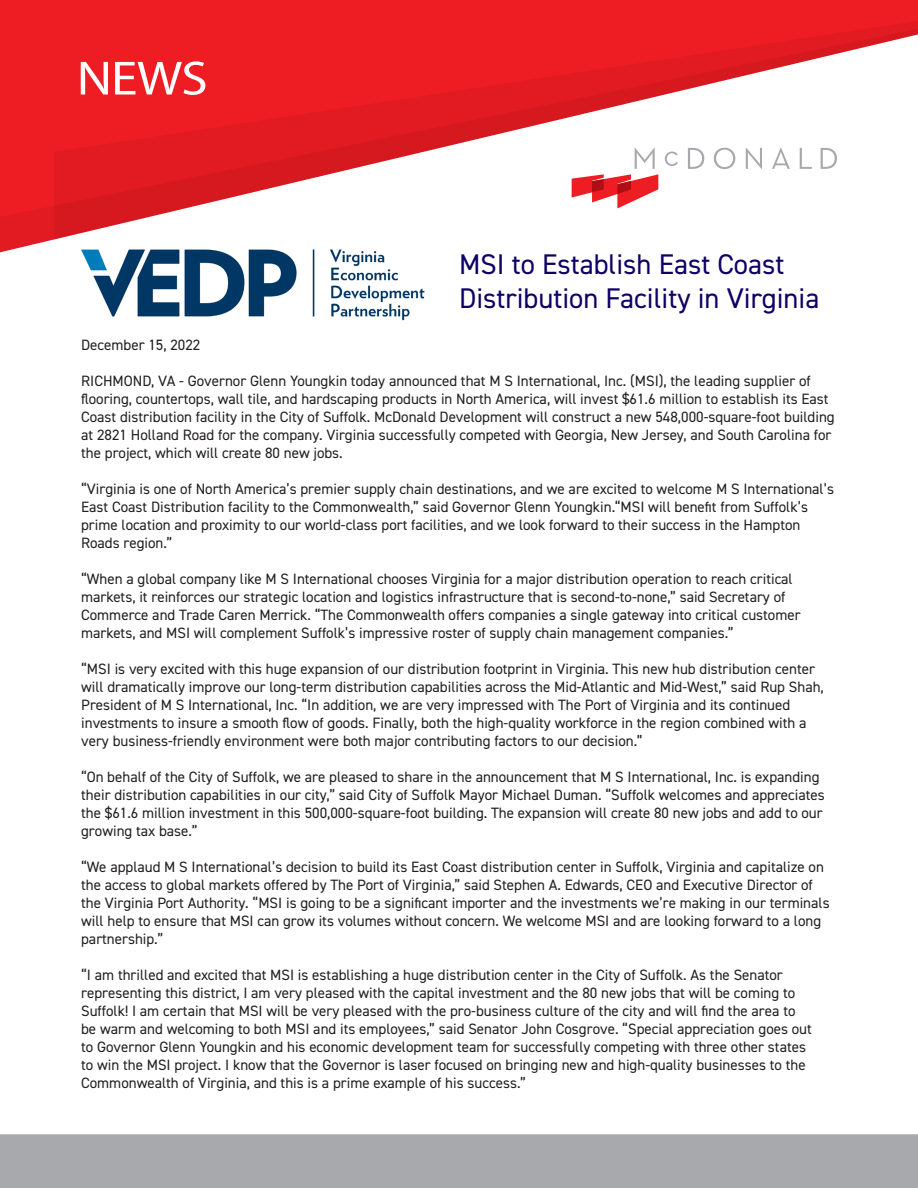
<style>
.page{position:relative;width:918px;height:1188px;background:#fff}
.page>*{position:absolute;margin:0;border:0;box-sizing:border-box;transform-origin:0 0}
.t1{font:48.3px "Myriad Pro";color:#fff;scale:1.11 1}
.t2{font:28.5px "DIN2014";color:#0e0064}
.t3{font:15px/18px "DIN2014";color:#231f20}
</style>
<div class="page">
<div style="left:0;top:0;width:918px;height:322px;background:#ee1d23"></div>
<svg style="left:0;top:29px;width:918px;height:293px"></svg>
<svg style="left:665px;top:152px;width:13px;height:14px"></svg>
<svg style="left:688px;top:148px;width:16px;height:21px"></svg>
<svg style="left:714px;top:148px;width:21px;height:21px"></svg>
<svg style="left:746px;top:148px;width:16px;height:21px"></svg>
<svg style="left:772px;top:148px;width:18px;height:21px"></svg>
<svg style="left:800px;top:148px;width:12px;height:21px"></svg>
<svg style="left:821px;top:148px;width:16px;height:21px"></svg>
<svg style="left:572px;top:148px;width:86px;height:61px"></svg>
<img style="left:81px;top:247px;width:346px;height:75px">
<div style="left:0;top:1134px;width:918px;height:54px;background:#a8a9ad"></div>
<p class="t1" style="left:77px;top:49px;width:120px">NEWS</p>
<p class="t2" style="left:459px;top:246px;width:327px">MSI to Establish East Coast</p>
<p class="t2" style="left:459px;top:281px;width:362px">Distribution Facility in Virginia</p>
<p class="t3" style="left:81px;top:335px;width:121px">December 15, 2022</p>
<p class="t3" style="left:81px;top:371px;width:755px">RICHMOND, VA - Governor Glenn Youngkin today announced that M S International, Inc. (MSI), the leading supplier of flooring, countertops, wall tile, and hardscaping products in North America, will invest $61.6 million to establish its East Coast distribution facility in the City of Suffolk. McDonald Development will construct a new 548,000-square-foot building at 2821 Holland Road for the company. Virginia successfully competed with Georgia, New Jersey, and South Carolina for the project, which will create 80 new jobs.</p>
<p class="t3" style="left:81px;top:479px;width:754px">“Virginia is one of North America’s premier supply chain destinations, and we are excited to welcome M S International’s East Coast Distribution facility to the Commonwealth,” said Governor Glenn Youngkin.“MSI will benefit from Suffolk’s prime location and proximity to our world-class port facilities, and we look forward to their success in the Hampton Roads region.”</p>
<p class="t3" style="left:81px;top:569px;width:721px">“When a global company like M S International chooses Virginia for a major distribution operation to reach critical markets, it reinforces our strategic location and logistics infrastructure that is second-to-none,” said Secretary of Commerce and Trade Caren Merrick. “The Commonwealth offers companies a single gateway into critical customer markets, and MSI will complement Suffolk’s impressive roster of supply chain management companies.”</p>
<p class="t3" style="left:81px;top:659px;width:744px">“MSI is very excited with this huge expansion of our distribution footprint in Virginia. This new hub distribution center will dramatically improve our long-term distribution capabilities across the Mid-Atlantic and Mid-West,” said Rup Shah, President of M S International, Inc. “In addition, we are very impressed with The Port of Virginia and its continued investments to insure a smooth flow of goods. Finally, both the high-quality workforce in the region combined with a very business-friendly environment were both major contributing factors to our decision.”</p>
<p class="t3" style="left:81px;top:767px;width:745px">“On behalf of the City of Suffolk, we are pleased to share in the announcement that M S International, Inc. is expanding their distribution capabilities in our city,” said City of Suffolk Mayor Michael Duman. “Suffolk welcomes and appreciates the $61.6 million investment in this 500,000-square-foot building. The expansion will create 80 new jobs and add to our growing tax base.”</p>
<p class="t3" style="left:81px;top:857px;width:750px">“We applaud M S International’s decision to build its East Coast distribution center in Suffolk, Virginia and capitalize on the access to global markets offered by The Port of Virginia,” said Stephen A. Edwards, CEO and Executive Director of the Virginia Port Authority. “MSI is going to be a significant importer and the investments we’re making in our terminals will help to ensure that MSI can grow its volumes without concern. We welcome MSI and are looking forward to a long partnership.”</p>
<p class="t3" style="left:81px;top:965px;width:732px">“I am thrilled and excited that MSI is establishing a huge distribution center in the City of Suffolk. As the Senator representing this district, I am very pleased with the capital investment and the 80 new jobs that will be coming to Suffolk! I am certain that MSI will be very pleased with the pro-business culture of the city and will find the area to be warm and welcoming to both MSI and its employees,” said Senator John Cosgrove. “Special appreciation goes out to Governor Glenn Youngkin and his economic development team for successfully competing with three other states to win the MSI project. I know that the Governor is laser focused on bringing new and high-quality businesses to the Commonwealth of Virginia, and this is a prime example of his success.”</p>
</div>
